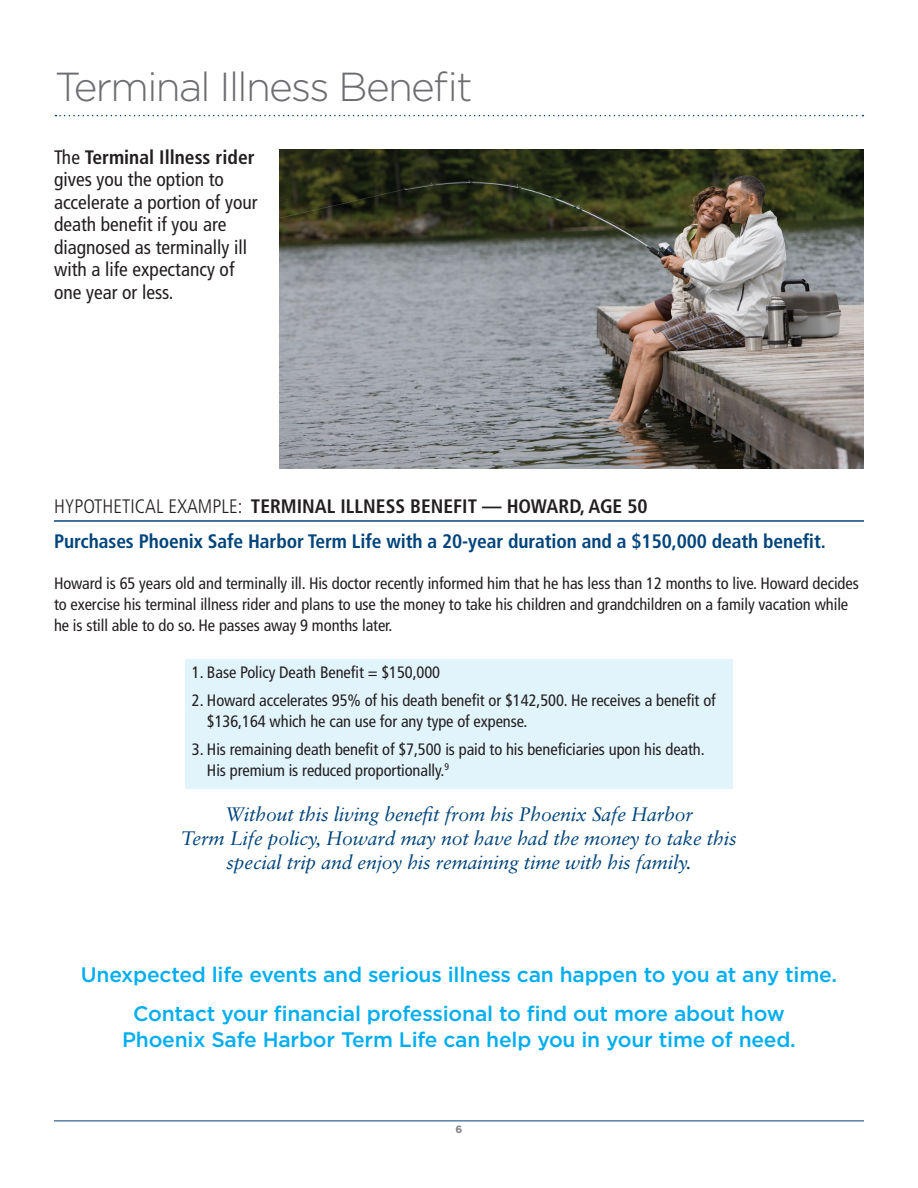
<style>
.page{position:relative;width:918px;height:1188px;background:#fff}
.page>*{position:absolute;margin:0;border:0;box-sizing:border-box;transform-origin:0 0}
.Gotham_light_main_he{font:300 40.5px "Gotham";letter-spacing:-.04em;color:#6c6d70}
._14_17_Gotham_Med_Cy{font:500 21px/25.5px "Gotham";letter-spacing:-.01em;color:#00aeef;text-align:center}
._13_16_Sabaon_Ital_B{font:italic 19.5px/24px "Sabon";letter-spacing:-.01em;color:#00447b;text-align:center}
._13_15_Frutiger_Cond{font:condensed 19.5px/22.5px "Frutiger";color:#231f20}
._13_15_Frutiger_Bold{font:700 condensed 19.5px "Frutiger";letter-spacing:-.005em;color:#00447b}
._11_14_Gotham_subhea{font:700 condensed 19.5px "Frutiger";color:#231f20}
._11_14_Frutiger_Cond{font:condensed 16.5px/21px "Frutiger";letter-spacing:-.005em;color:#231f20}
._8_9_Sabon_Italic{font:700 10.5px "Gotham";color:#808285}
.s1{font-weight:700}
.s2{font-weight:300}
</style>
<div class="page">
<hr style="left:54px;top:1120px;width:810px;height:1px;background:#00447b">
<img style="left:279px;top:149px;width:585px;height:320px">
<svg style="left:55px;top:115px;width:808px;height:1px"></svg>
<div style="left:185px;top:659px;width:548px;height:129px;background:#e1f4fc"></div>
<hr style="left:54px;top:520px;width:810px;height:2px;background:#00447b">
<p class="Gotham_light_main_he" style="left:55px;top:65px;width:419px">Terminal Illness Benefit</p>
<p class="_13_15_Frutiger_Cond" style="left:54px;top:146px;width:205px">The <span class="s1">Terminal Illness rider </span>gives you the option to accelerate a portion of your death benefit if you are diagnosed as terminally ill with a life expectancy of one year or less.</p>
<p class="_11_14_Gotham_subhea" style="left:54px;top:495px;width:595px"><span class="s2">HYPOTHETICAL EXAMPLE:</span> TERMINAL ILLNESS BENEFIT — HOWARD, AGE 50</p>
<p class="_13_15_Frutiger_Bold" style="left:54px;top:530px;width:773px">Purchases Phoenix Safe Harbor Term Life with a 20-year duration and a $150,000 death benefit.</p>
<p class="_11_14_Frutiger_Cond" style="left:54px;top:573px;width:806px">Howard is 65 years old and terminally ill. His doctor recently informed him that he has less than 12 months to live. Howard decides to exercise his terminal illness rider and plans to use the money to take his children and grandchildren on a family vacation while he is still able to do so. He passes away 9 months later.</p>
<p class="_11_14_Frutiger_Cond" style="left:192px;top:662px;width:250px">1. Base Policy Death Benefit = $150,000</p>
<p class="_11_14_Frutiger_Cond" style="left:207px;top:690px;width:510px;text-indent:-15px">2. Howard accelerates 95% of his death benefit or $142,500. He receives a benefit of $136,164 which he can use for any type of expense.</p>
<p class="_11_14_Frutiger_Cond" style="left:207px;top:739px;width:499px;text-indent:-15px">3. His remaining death benefit of $7,500 is paid to his beneficiaries upon his death.<br>His premium is reduced proportionally.<sup>9</sup></p>
<p class="_13_16_Sabaon_Ital_B" style="left:181px;top:802px;width:557px">Without this living benefit from his Phoenix Safe Harbor<br>Term Life policy, Howard may not have had the money to take this special trip and enjoy his remaining time with his family.</p>
<p class="_14_17_Gotham_Med_Cy" style="left:81px;top:961px;width:758px">Unexpected life events and serious illness can happen to you at any time.</p>
<p class="_14_17_Gotham_Med_Cy" style="left:122px;top:1000px;width:675px">Contact your financial professional to find out more about how<br>Phoenix Safe Harbor Term Life can help you in your time of need.</p>
<p class="_8_9_Sabon_Italic" style="left:456px;top:1123px;width:8px">6</p>
</div>
